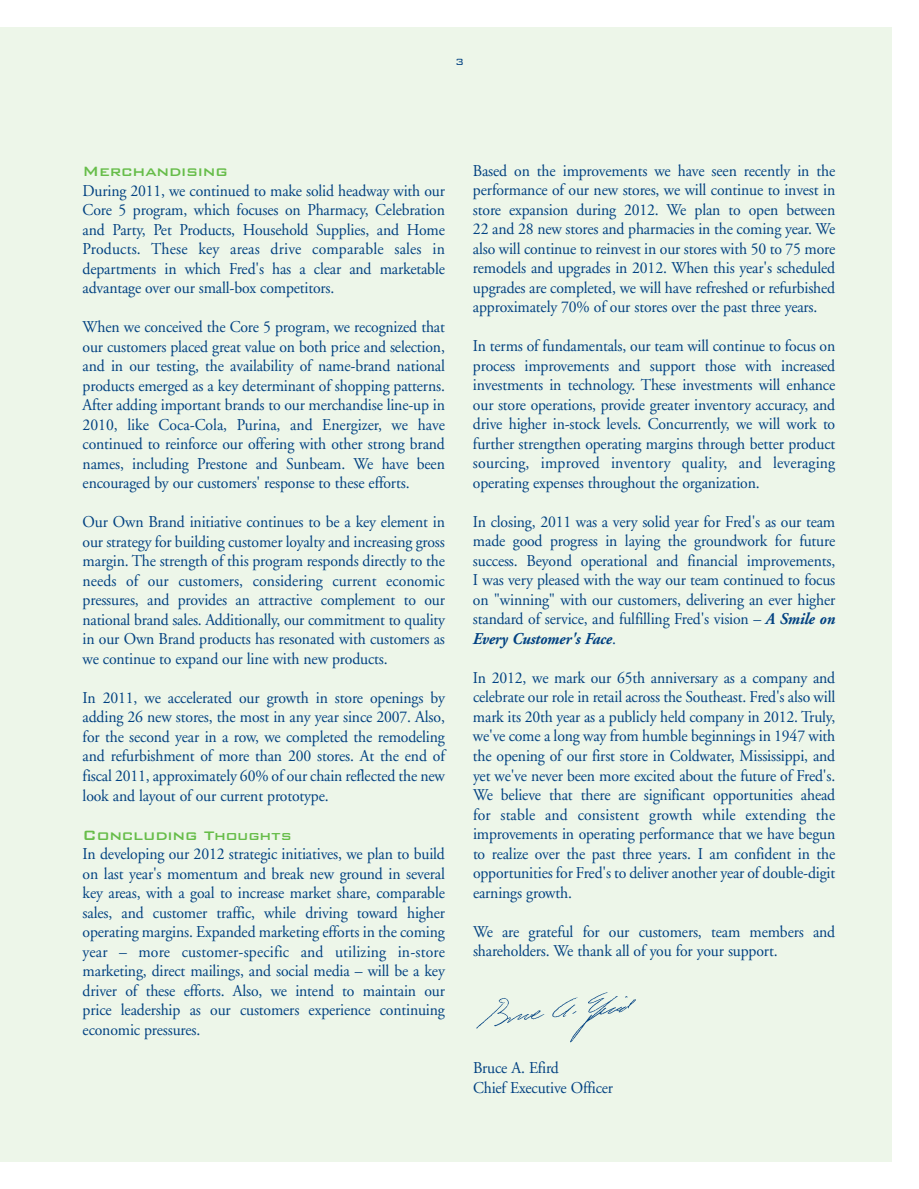
<style>
.page{position:relative;width:919px;height:1189px;background:#fff}
.page>*{position:absolute;margin:0;border:0;box-sizing:border-box;transform-origin:0 0}
.t1{font:500 18px "Bank Gothic BT";letter-spacing:-.015em;color:#67bd4a}
.t2{font:16.5px/19.5px "Adobe Garamond";letter-spacing:-.01em;color:#014181;text-align:justify;scale:.95 1}
.t3{font:300 12px "Bank Gothic";color:#014181}
.s1{font-size:16.5px}
.s2{font-weight:700;font-style:italic}
</style>
<div class="page">
<div style="left:0;top:27px;width:892px;height:1135px;background:#edf6e9"></div>
<p class="t3" style="left:455px;top:53px;width:10px">3</p>
<p class="t1" style="left:83px;top:159px;width:147px">Merchandising</p>
<p class="t2" style="left:83px;top:182px;width:383px">During 2011, we continued to make solid headway with our Core 5 program, which focuses on Pharmacy, Celebration and Party, Pet Products, Household Supplies, and Home Products. These key areas drive comparable sales in departments in which Fred's has a clear and marketable advantage over our small-box competitors.</p>
<p class="t2" style="left:83px;top:318px;width:383px">When we conceived the Core 5 program, we recognized that our customers placed great value on both price and selection, and in our testing, the availability of name-brand national products emerged as a key determinant of shopping patterns.<br>After adding important brands to our merchandise line-up in 2010, like Coca-Cola, Purina, and Energizer, we have continued to reinforce our offering with other strong brand names, including Prestone and Sunbeam. We have been encouraged by our customers' response to these efforts.</p>
<p class="t2" style="left:83px;top:513px;width:383px">Our Own Brand initiative continues to be a key element in our strategy for building customer loyalty and increasing gross margin. The strength of this program responds directly to the needs of our customers, considering current economic pressures, and provides an attractive complement to our national brand sales. Additionally, our commitment to quality in our Own Brand products has resonated with customers as we continue to expand our line with new products.</p>
<p class="t2" style="left:83px;top:689px;width:383px">In 2011, we accelerated our growth in store openings by adding 26 new stores, the most in any year since 2007. Also, for the second year in a row, we completed the remodeling and refurbishment of more than 200 stores. At the end of fiscal 2011, approximately 60% of our chain reflected the new look and layout of our current prototype.</p>
<p class="t1" style="left:83px;top:822px;width:210px">Concluding <span class="s1">Thoughts</span></p>
<p class="t2" style="left:83px;top:845px;width:383px">In developing our 2012 strategic initiatives, we plan to build on last year's momentum and break new ground in several key areas, with a goal to increase market share, comparable sales, and customer traffic, while driving toward higher operating margins. Expanded marketing efforts in the coming year – more customer-specific and utilizing in-store marketing, direct mailings, and social media – will be a key driver of these efforts. Also, we intend to maintain our price leadership as our customers experience continuing economic pressures.</p>
<p class="t2" style="left:473px;top:162px;width:383px">Based on the improvements we have seen recently in the performance of our new stores, we will continue to invest in store expansion during 2012. We plan to open between 22 and 28 new stores and pharmacies in the coming year. We also will continue to reinvest in our stores with 50 to 75 more remodels and upgrades in 2012. When this year's scheduled upgrades are completed, we will have refreshed or refurbished approximately 70% of our stores over the past three years.</p>
<p class="t2" style="left:473px;top:337px;width:383px">In terms of fundamentals, our team will continue to focus on process improvements and support those with increased investments in technology. These investments will enhance our store operations, provide greater inventory accuracy, and drive higher in-stock levels. Concurrently, we will work to further strengthen operating margins through better product sourcing, improved inventory quality, and leveraging operating expenses throughout the organization.</p>
<p class="t2" style="left:473px;top:513px;width:383px">In closing, 2011 was a very solid year for Fred's as our team made good progress in laying the groundwork for future success. Beyond operational and financial improvements, I was very pleased with the way our team continued to focus on "winning" with our customers, delivering an ever higher standard of service, and fulfilling Fred's vision – <span class="s2">A Smile on Every Customer's Face</span>.</p>
<p class="t2" style="left:473px;top:669px;width:383px">In 2012, we mark our 65th anniversary as a company and celebrate our role in retail across the Southeast. Fred's also will mark its 20th year as a publicly held company in 2012. Truly, we've come a long way from humble beginnings in 1947 with the opening of our first store in Coldwater, Mississippi, and yet we've never been more excited about the future of Fred's.<br>We believe that there are significant opportunities ahead for stable and consistent growth while extending the improvements in operating performance that we have begun to realize over the past three years. I am confident in the opportunities for Fred's to deliver another year of double-digit earnings growth.</p>
<p class="t2" style="left:473px;top:922px;width:383px">We are grateful for our customers, team members and shareholders. We thank all of you for your support.</p>
<p class="t2" style="left:473px;top:1059px;width:149px">Bruce A. Efird<br>Chief Executive Officer</p>
</div>
